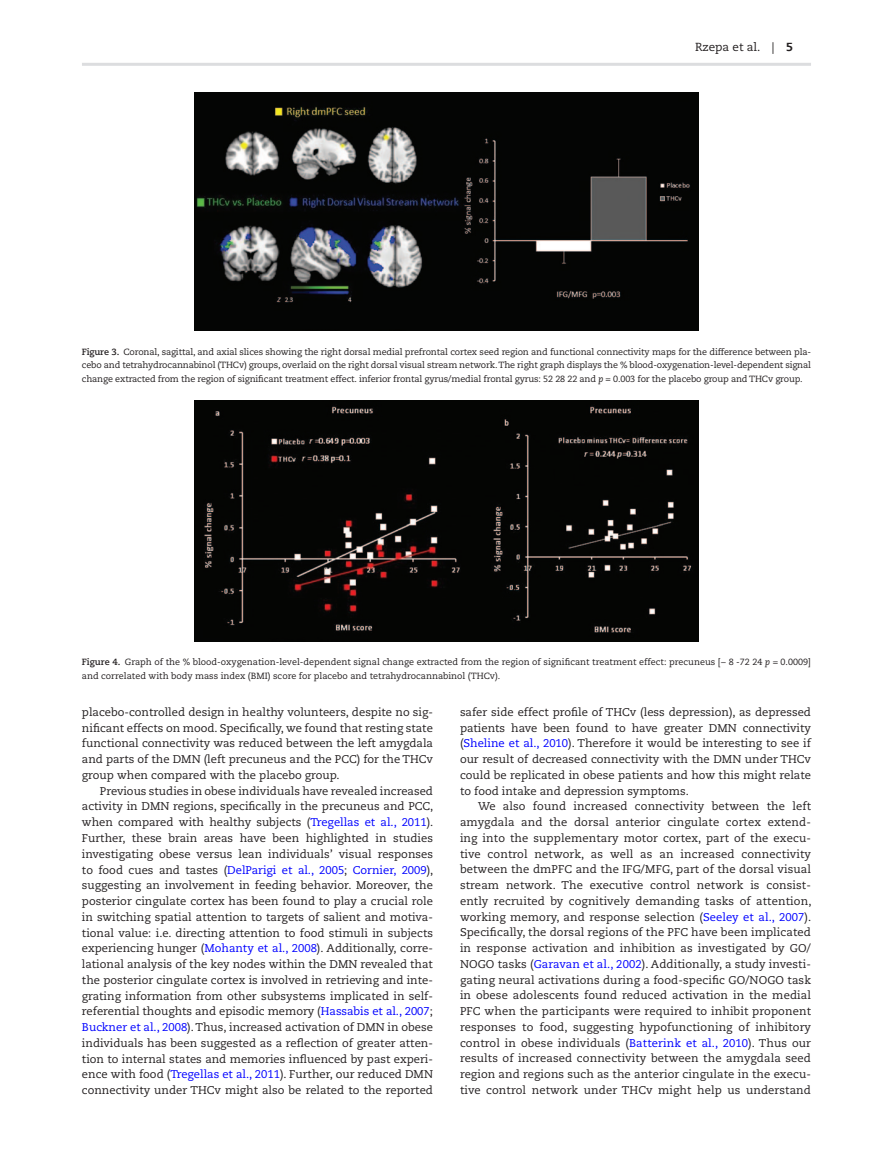
<style>
.page{position:relative;width:893px;height:1174px;background:#fff}
.page>*{position:absolute;margin:0;border:0;box-sizing:border-box;transform-origin:0 0}
.t1{font:11.7px "Caecilia LT Std";color:#231f20}
.t2{font:11.25px/15.8px "Caecilia LT Std";color:#231f20;text-align:justify}
.t3{font:9px/13.5px "Caecilia LT Std";color:#231f20;text-align:justify}
.s1{font-weight:800}
.s2{font-weight:700}
.s3{font-style:italic}
.s4{color:#00f}
</style>
<div class="page">
<hr style="left:82px;top:63px;width:729px;height:3px;background:#dcdddf">
<img style="left:195px;top:92px;width:503px;height:239px">
<img style="left:195px;top:400px;width:503px;height:241px">
<p class="t1" style="left:695px;top:40px;width:100px">Rzepa et al. | <span class="s1">5</span></p>
<p class="t3" style="left:82px;top:345px;width:731px"><span class="s2">Figure 3.</span> Coronal, sagittal, and axial slices showing the right dorsal medial prefrontal cortex seed region and functional connectivity maps for the difference between pla&shy;cebo and tetrahydrocannabinol (THCv) groups, overlaid on the right dorsal visual stream network. The right graph displays the % blood-oxygenation-level-dependent signal change extracted from the region of significant treatment effect. inferior frontal gyrus/medial frontal gyrus: 52 28 22 and <span class="s3">p</span> = 0.003 for the placebo group and THCv group.</p>
<p class="t3" style="left:82px;top:655px;width:730px"><span class="s2">Figure 4.</span> Graph of the % blood-oxygenation-level-dependent signal change extracted from the region of significant treatment effect: precuneus [− 8 -72 24 <span class="s3">p</span> = 0.0009] and correlated with body mass index (BMI) score for placebo and tetrahydrocannabinol (THCv).</p>
<p class="t2" style="left:82px;top:704px;width:353px">placebo-controlled design in healthy volunteers, despite no sig&shy;nificant effects on mood. Specifically, we found that resting state functional connectivity was reduced between the left amygdala and parts of the DMN (left precuneus and the PCC) for the THCv group when compared with the placebo group.</p>
<p class="t2" style="left:82px;top:783px;width:353px;text-indent:18px">Previous studies in obese individuals have revealed increased activity in DMN regions, specifically in the precuneus and PCC, when compared with healthy subjects (<span class="s4">Tregellas et al., 2011</span>).<br>Further, these brain areas have been highlighted in studies investigating obese versus lean individuals’ visual responses to food cues and tastes (<span class="s4">DelParigi et al., 2005</span>; <span class="s4">Cornier, 2009</span>), suggesting an involvement in feeding behavior. Moreover, the posterior cingulate cortex has been found to play a crucial role in switching spatial attention to targets of salient and motiva&shy;tional value: i.e. directing attention to food stimuli in subjects experiencing hunger (<span class="s4">Mohanty et al., 2008</span>). Additionally, corre&shy;lational analysis of the key nodes within the DMN revealed that the posterior cingulate cortex is involved in retrieving and inte&shy;grating information from other subsystems implicated in self&shy;referential thoughts and episodic memory (<span class="s4">Hassabis et al., 2007</span>; <span class="s4">Buckner et al., 2008</span>). Thus, increased activation of DMN in obese individuals has been suggested as a reflection of greater atten&shy;tion to internal states and memories influenced by past experi&shy;ence with food (<span class="s4">Tregellas et al., 2011</span>). Further, our reduced DMN connectivity under THCv might also be related to the reported</p>
<p class="t2" style="left:460px;top:704px;width:353px">safer side effect profile of THCv (less depression), as depressed patients have been found to have greater DMN connectivity (<span class="s4">Sheline et al., 2010</span>). Therefore it would be interesting to see if our result of decreased connectivity with the DMN under THCv could be replicated in obese patients and how this might relate to food intake and depression symptoms.</p>
<p class="t2" style="left:460px;top:798px;width:353px;text-indent:18px">We also found increased connectivity between the left amygdala and the dorsal anterior cingulate cortex extend&shy;ing into the supplementary motor cortex, part of the execu&shy;tive control network, as well as an increased connectivity between the dmPFC and the IFG/MFG, part of the dorsal visual stream network. The executive control network is consist&shy;ently recruited by cognitively demanding tasks of attention, working memory, and response selection (<span class="s4">Seeley et al., 2007</span>).<br>Specifically, the dorsal regions of the PFC have been implicated in response activation and inhibition as investigated by GO/ NOGO tasks (<span class="s4">Garavan et al., 2002</span>). Additionally, a study investi&shy;gating neural activations during a food-specific GO/NOGO task in obese adolescents found reduced activation in the medial PFC when the participants were required to inhibit proponent responses to food, suggesting hypofunctioning of inhibitory control in obese individuals (<span class="s4">Batterink et al., 2010</span>). Thus our results of increased connectivity between the amygdala seed region and regions such as the anterior cingulate in the execu&shy;tive control network under THCv might help us understand</p>
</div>
